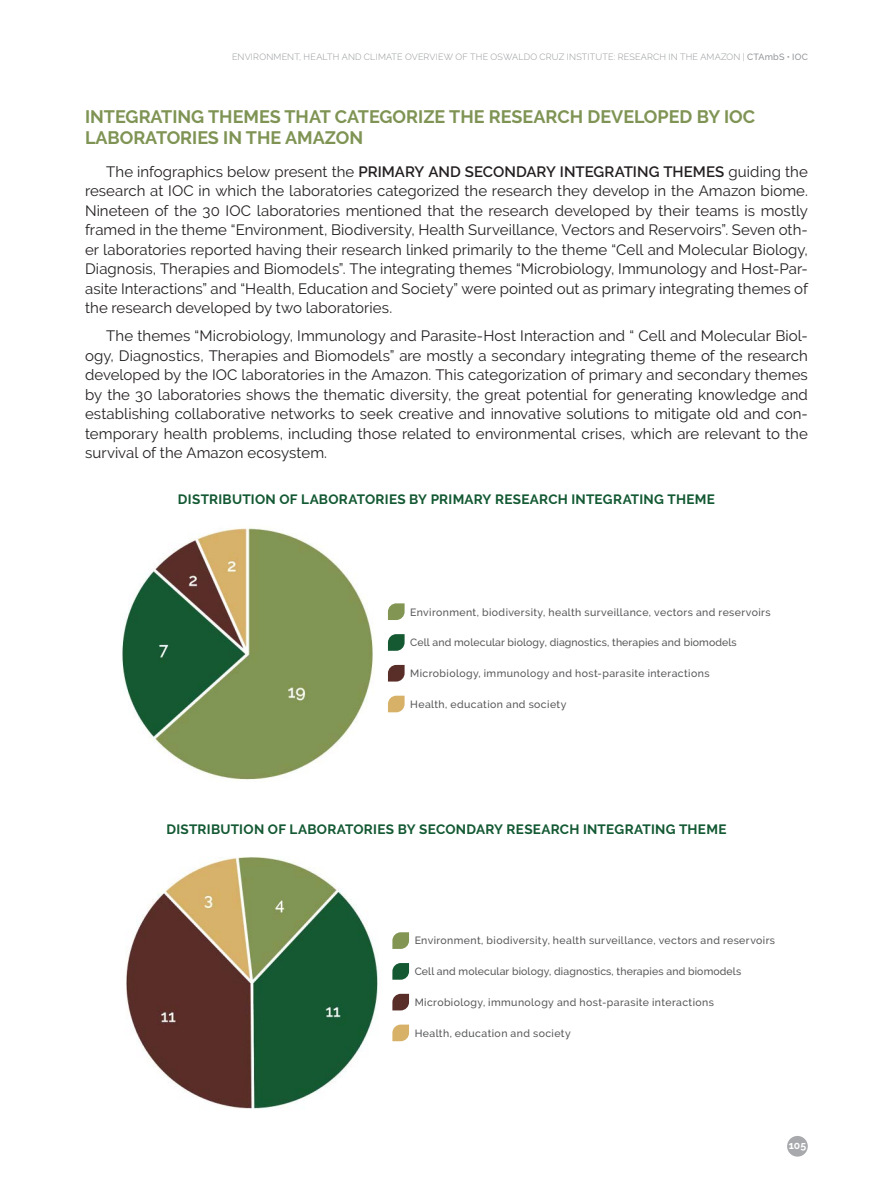
<style>
.page{position:relative;width:893px;height:1191px;background:#fff}
.page>*{position:absolute;margin:0;border:0;box-sizing:border-box;transform-origin:0 0}
.titulo_interni_cc{font:700 18px/21px "Raleway";color:#7f9454}
.miolo_camara{font:15px/19.5px "Raleway";letter-spacing:.005em;color:#231f20;text-align:justify}
.titulo_figuras{font:700 13.5px "Raleway";letter-spacing:.02em;color:#135933}
.legendas_graficos{font:500 10.5px "Raleway";letter-spacing:.035em;color:#57585a}
.legendas_graficos-2{font:500 10.5px "Raleway";letter-spacing:.01em;color:#57585a}
.t1{font:700 10.5px "Raleway";color:#fff}
.t2{font:300 9px "Raleway";letter-spacing:.02em;color:#939598}
.s1{font-weight:500}
.s2{font-weight:600}
</style>
<div class="page">
<div style="left:787px;top:1136px;width:21px;height:20px;background:#a8a9ad;border-radius:50%"></div>
<img style="left:122px;top:527px;width:251px;height:253px">
<svg style="left:388px;top:603px;width:17px;height:17px"></svg>
<svg style="left:388px;top:634px;width:17px;height:17px"></svg>
<svg style="left:388px;top:665px;width:17px;height:16px"></svg>
<svg style="left:388px;top:695px;width:17px;height:17px"></svg>
<img style="left:126px;top:857px;width:252px;height:252px">
<svg style="left:392px;top:932px;width:17px;height:17px"></svg>
<svg style="left:392px;top:963px;width:17px;height:16px"></svg>
<svg style="left:392px;top:993px;width:17px;height:17px"></svg>
<svg style="left:392px;top:1024px;width:17px;height:17px"></svg>
<p class="t2" style="left:232px;top:51px;width:577px">ENVIRONMENT, HEALTH AND CLIMATE OVERVIEW OF THE OSWALDO CRUZ INSTITUTE: RESEARCH IN THE AMAZON | <span class="s1">CTAmbS • IOC</span></p>
<p class="titulo_interni_cc" style="left:85px;top:106px;width:672px">INTEGRATING THEMES THAT CATEGORIZE THE RESEARCH DEVELOPED BY IOC<br>LABORATORIES IN THE AMAZON</p>
<p class="miolo_camara" style="left:85px;top:161px;width:724px;text-indent:21px">The infographics below present the <span class="s2">PRIMARY AND SECONDARY INTEGRATING THEMES</span> guiding the research at IOC in which the laboratories categorized the research they develop in the Amazon biome.<br>Nineteen of the 30 IOC laboratories mentioned that the research developed by their teams is mostly framed in the theme “Environment, Biodiversity, Health Surveillance, Vectors and Reservoirs”. Seven oth&shy;er laboratories reported having their research linked primarily to the theme “Cell and Molecular Biology, Diagnosis, Therapies and Biomodels”. The integrating themes “Microbiology, Immunology and Host-Par&shy;asite Interactions” and “Health, Education and Society” were pointed out as primary integrating themes of the research developed by two laboratories.</p>
<p class="miolo_camara" style="left:85px;top:326px;width:724px;text-indent:21px">The themes “Microbiology, Immunology and Parasite-Host Interaction and “ Cell and Molecular Biol&shy;ogy, Diagnostics, Therapies and Biomodels” are mostly a secondary integrating theme of the research developed by the IOC laboratories in the Amazon. This categorization of primary and secondary themes by the 30 laboratories shows the thematic diversity, the great potential for generating knowledge and establishing collaborative networks to seek creative and innovative solutions to mitigate old and con&shy;temporary health problems, including those related to environmental crises, which are relevant to the survival of the Amazon ecosystem.</p>
<p class="titulo_figuras" style="left:178px;top:492px;width:539px">DISTRIBUTION OF LABORATORIES BY PRIMARY RESEARCH INTEGRATING THEME</p>
<p class="legendas_graficos" style="left:410px;top:606px;width:362px">Environment, biodiversity, health surveillance, vectors and reservoirs</p>
<p class="legendas_graficos-2" style="left:410px;top:636px;width:328px">Cell and molecular biology, diagnostics, therapies and biomodels</p>
<p class="legendas_graficos" style="left:410px;top:667px;width:301px">Microbiology, immunology and host-parasite interactions</p>
<p class="legendas_graficos" style="left:410px;top:698px;width:158px">Health, education and society</p>
<p class="titulo_figuras" style="left:166px;top:821px;width:562px">DISTRIBUTION OF LABORATORIES BY SECONDARY RESEARCH INTEGRATING THEME</p>
<p class="legendas_graficos" style="left:415px;top:934px;width:362px">Environment, biodiversity, health surveillance, vectors and reservoirs</p>
<p class="legendas_graficos-2" style="left:415px;top:965px;width:328px">Cell and molecular biology, diagnostics, therapies and biomodels</p>
<p class="legendas_graficos" style="left:415px;top:996px;width:301px">Microbiology, immunology and host-parasite interactions</p>
<p class="legendas_graficos" style="left:415px;top:1027px;width:158px">Health, education and society</p>
<p class="t1" style="left:789px;top:1139px;width:19px">105</p>
</div>
